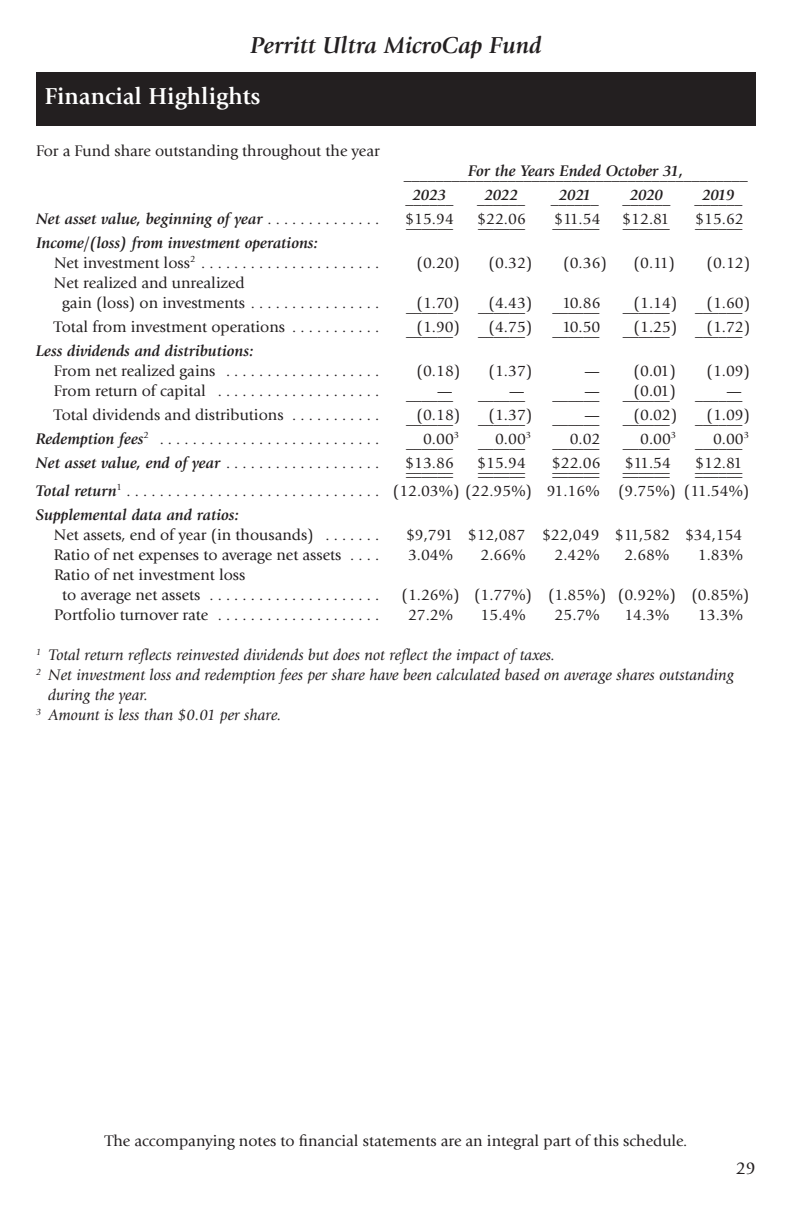
<style>
.page{position:relative;width:792px;height:1224px;background:#fff}
.page>*{position:absolute;margin:0;border:0;box-sizing:border-box;transform-origin:0 0}
.t1{font:italic 700 24px "Giovanni Std";color:#231f20}
.t2{font:700 24px "Giovanni Std";color:#fff}
.t3{font:18px "Giovanni Std";color:#231f20}
.t4{font:16px/20px "Giovanni Std";color:#231f20}
.t5{font:italic 700 16px/24px "Giovanni Std";color:#231f20}
.t6{font:italic 16px "Giovanni Std";color:#231f20}
.s1{font-weight:400;font-style:normal}
.s2{font-weight:700;font-style:italic}
</style>
<div class="page">
<div style="left:36px;top:72px;width:720px;height:54px;background:#231f20"></div>
<h1 class="t1" style="left:250px;top:36px;width:293px">Perritt Ultra MicroCap Fund</h1>
<h1 class="t2" style="left:45px;top:87px;width:217px">Financial Highlights</h1>
<p class="t4" style="left:36px;top:142px;width:345px">For a Fund share outstanding throughout the year</p>
<p class="t5" style="left:404px;top:164px;width:345px">_ _ _ _ _ _ _ _ _F_o r_ _t _h_e _Y_e_a_r_s _E_n_d_e_d_ _O_c_t_o_b_e _r _3_1_, _ _ _ _ _ _ _ _ _2_0_2__3_</p>
<p class="t5" style="left:477px;top:188px;width:49px">_2_0_2__2_</p>
<p class="t5" style="left:551px;top:188px;width:49px">_2__0_21__</p>
<p class="t5" style="left:622px;top:188px;width:49px">_2_0_2__0_</p>
<p class="t5" style="left:695px;top:188px;width:49px">_2_0_1_9__</p>
<p class="t5" style="left:36px;top:208px;width:345px">Net asset value, beginning of year <span class="s1">. . . . . . . . . . . . . .</span></p>
<p class="t4" style="left:405px;top:210px;width:50px">$<span class="s2">_ _</span>1 <span class="s2">_</span>5 <span class="s2">_</span>. 9<span class="s2">_</span> 4<span class="s2">_</span></p>
<p class="t4" style="left:477px;top:210px;width:50px">$<span class="s2">_ _</span>2 <span class="s2">_</span>2 <span class="s2">_</span>. 0<span class="s2">_</span> 6<span class="s2">_</span></p>
<p class="t5" style="left:552px;top:212px;width:50px">_<sup>$</sup>_<sup>1</sup>_<sup>1</sup>_<sup>.</sup> <sup>5</sup>_ _<sup>4</sup></p>
<p class="t4" style="left:622px;top:210px;width:49px">$<span class="s2">_ _</span>1 <span class="s2">_</span>2<span class="s2">_</span>. 8<span class="s2">_</span> 1<span class="s2">_</span></p>
<p class="t4" style="left:695px;top:210px;width:50px">$<span class="s2">_ _</span>1 <span class="s2">_</span>5<span class="s2">_</span>. 6<span class="s2">_ _</span>2</p>
<p class="t4" style="left:54px;top:234px;width:327px;text-indent:-18px"><span class="s2">Income/(loss) from investment operations:<br></span>Net investment loss<sup>2</sup> . . . . . . . . . . . . . . . . . . . . . .</p>
<p class="t4" style="left:417px;top:254px;width:45px">(0.20)</p>
<p class="t4" style="left:489px;top:254px;width:45px">(0.32)</p>
<p class="t4" style="left:563px;top:254px;width:45px">(0.36)</p>
<p class="t4" style="left:634px;top:254px;width:43px">(0.11)</p>
<p class="t4" style="left:707px;top:254px;width:45px">(0.12)</p>
<p class="t4" style="left:62px;top:274px;width:319px;text-indent:-8px">Net realized and unrealized<br>gain (loss) on investments . . . . . . . . . . . . . . . .</p>
<p class="t5" style="left:406px;top:296px;width:196px">___<sup>1</sup>_<sup>.7</sup>_<sup>0</sup>_<sup>)</sup> __<sup>(</sup>_<sup>4</sup>_<sup>.4</sup>_<sup>3</sup>_ <sup>)</sup> __<sup>1</sup>_<sup>0</sup>_<sup>.8</sup>__<sup>6</sup></p>
<p class="t5" style="left:623px;top:296px;width:129px">_ _<sup>(</sup>_<sup>1</sup>_<sup>.</sup> <sup>1</sup>_ _<sup>4</sup> <sup>)</sup> _ _<sup>(</sup>_<sup>1</sup>_<sup>.</sup> <sup>6</sup>_ _<sup>0</sup> <sup>)</sup></p>
<p class="t4" style="left:417px;top:294px;width:8px">(</p>
<p class="t4" style="left:54px;top:318px;width:327px">Total from investment operations . . . . . . . . . . .</p>
<p class="t4" style="left:417px;top:318px;width:8px">(</p>
<p class="t5" style="left:406px;top:320px;width:196px">___<sup>1</sup>_<sup>.9</sup>_<sup>0</sup>_ <sup>)</sup> __<sup>(</sup>_<sup>4</sup>_<sup>.7</sup>_<sup>5</sup>_ <sup>)</sup> __<sup>1</sup>_<sup>0</sup>_<sup>.5</sup>_<sup>0</sup>_</p>
<p class="t5" style="left:623px;top:320px;width:129px">_ _<sup>(</sup>_<sup>1</sup>_<sup>.</sup> <sup>2</sup>_ _<sup>5</sup> <sup>)</sup> _ _<sup>(</sup>_<sup>1</sup>_<sup>.</sup> <sup>7</sup>_ _<sup>2</sup> <sup>)</sup></p>
<p class="t5" style="left:36px;top:340px;width:219px">Less dividends and distributions:</p>
<p class="t4" style="left:54px;top:362px;width:327px">From net realized gains . . . . . . . . . . . . . . . . . . .</p>
<p class="t4" style="left:417px;top:362px;width:45px">(0.18)</p>
<p class="t4" style="left:489px;top:362px;width:45px">(1.37)</p>
<p class="t4" style="left:584px;top:362px;width:93px">— (0.01)</p>
<p class="t4" style="left:707px;top:362px;width:45px">(1.09)</p>
<p class="t4" style="left:54px;top:382px;width:327px">From return of capital . . . . . . . . . . . . . . . . . . . .</p>
<p class="t4" style="left:437px;top:382px;width:17px">—</p>
<p class="t4" style="left:509px;top:382px;width:17px">—</p>
<p class="t4" style="left:584px;top:382px;width:17px">—</p>
<p class="t5" style="left:406px;top:384px;width:49px">______</p>
<p class="t5" style="left:478px;top:384px;width:49px">______</p>
<p class="t5" style="left:552px;top:384px;width:49px">______</p>
<p class="t5" style="left:623px;top:384px;width:121px">__<sup>(</sup>_<sup>0</sup>_<sup>.0</sup>_<sup>1</sup>_<sup>)</sup> ____<sup>—</sup>__</p>
<p class="t4" style="left:54px;top:406px;width:327px">Total dividends and distributions . . . . . . . . . . .</p>
<p class="t5" style="left:406px;top:408px;width:196px">__<sup>(</sup>_<sup>0</sup>_<sup>.1</sup>_<sup>8</sup>_<sup>)</sup> __<sup>(</sup>_<sup>1</sup>_<sup>.3</sup>_<sup>7</sup>_<sup>)</sup> _____<sup>—</sup>_</p>
<p class="t5" style="left:623px;top:408px;width:129px">_ _<sup>(</sup>_<sup>0</sup>_<sup>.</sup> <sup>0</sup>_ <sup>2</sup>_ <sup>)</sup> _ _<sup>(</sup>_<sup>1</sup>_<sup>.</sup> <sup>0</sup>_ _<sup>9</sup> <sup>)</sup></p>
<p class="t4" style="left:36px;top:430px;width:345px"><span class="s2">Redemption fees</span><sup>2</sup> . . . . . . . . . . . . . . . . . . . . . . . . . . .</p>
<p class="t4" style="left:423px;top:430px;width:37px">0.00<sup>3</sup></p>
<p class="t4" style="left:495px;top:430px;width:37px">0.00<sup>3</sup></p>
<p class="t4" style="left:570px;top:430px;width:32px">0.02</p>
<p class="t4" style="left:640px;top:430px;width:37px">0.00<sup>3</sup></p>
<p class="t4" style="left:713px;top:430px;width:37px">0.00<sup>3</sup></p>
<p class="t5" style="left:406px;top:432px;width:49px">______</p>
<p class="t5" style="left:478px;top:432px;width:49px">______</p>
<p class="t5" style="left:552px;top:432px;width:49px">______</p>
<p class="t5" style="left:623px;top:432px;width:49px">______</p>
<p class="t5" style="left:695px;top:432px;width:49px">______</p>
<p class="t5" style="left:36px;top:452px;width:345px">Net asset value, end of year <span class="s1">. . . . . . . . . . . . . . . . . . .</span></p>
<p class="t4" style="left:405px;top:454px;width:10px">$</p>
<p class="t5" style="left:430px;top:458px;width:25px">__<sup>.</sup> <sup>8</sup> __</p>
<p class="t4" style="left:477px;top:454px;width:10px">$</p>
<p class="t5" style="left:502px;top:458px;width:25px">__<sup>.</sup> <sup>9</sup> __</p>
<p class="t4" style="left:552px;top:454px;width:10px">$</p>
<p class="t5" style="left:576px;top:458px;width:17px">__<sup>.</sup> <sup>0</sup></p>
<p class="t5" style="left:623px;top:458px;width:50px">__<sup>$</sup> __<sup>1</sup> __ __<sup>4</sup></p>
<p class="t5" style="left:631px;top:458px;width:33px">__<sup>1</sup> __<sup>.</sup> <sup>5</sup></p>
<p class="t4" style="left:695px;top:454px;width:10px">$</p>
<p class="t5" style="left:478px;top:458px;width:49px">__ __<sup>1</sup> __<sup>5</sup> __ <sup>4</sup></p>
<p class="t4" style="left:36px;top:459px;width:715px;line-height:22px;text-indent:683px"><span class="s2">__</span>. 8 <span class="s2">__<br>Total return</span><sup>1</sup> . . . . . . . . . . . . . . . . . . . . . . . . . . . . . . . (12.03%) (22.95%) 91.16% (9.75%) (11.54%)</p>
<p class="t5" style="left:36px;top:504px;width:205px">Supplemental data and ratios:</p>
<p class="t4" style="left:54px;top:526px;width:327px">Net assets, end of year (in thousands) . . . . . . .</p>
<p class="t4" style="left:406px;top:526px;width:338px">$9,791 $12,087 $22,049 $11,582 $34,154</p>
<p class="t4" style="left:54px;top:546px;width:327px">Ratio of net expenses to average net assets . . . .</p>
<p class="t4" style="left:408px;top:546px;width:47px">3.04%</p>
<p class="t4" style="left:481px;top:546px;width:47px">2.66%</p>
<p class="t4" style="left:555px;top:546px;width:47px">2.42%</p>
<p class="t4" style="left:624px;top:546px;width:47px">2.68%</p>
<p class="t4" style="left:698px;top:546px;width:47px">1.83%</p>
<p class="t4" style="left:62px;top:566px;width:319px;text-indent:-8px">Ratio of net investment loss<br>to average net assets . . . . . . . . . . . . . . . . . . . . .</p>
<p class="t5" style="left:406px;top:458px;width:49px">__ __<sup>1</sup> __<sup>3</sup> __ <sup>6</sup></p>
<p class="t5" style="left:552px;top:458px;width:50px">__ __<sup>2</sup> __<sup>2</sup> __ __<sup>6</sup></p>
<p class="t5" style="left:695px;top:458px;width:49px">__ __<sup>1</sup> __<sup>2</sup> __ <sup>1</sup></p>
<p class="t4" style="left:402px;top:586px;width:349px">(1.26%) (1.77%) (1.85%) (0.92%) (0.85%)</p>
<p class="t4" style="left:54px;top:606px;width:327px">Portfolio turnover rate . . . . . . . . . . . . . . . . . . . .</p>
<p class="t4" style="left:408px;top:606px;width:47px">27.2%</p>
<p class="t4" style="left:481px;top:606px;width:47px">15.4%</p>
<p class="t4" style="left:555px;top:606px;width:47px">25.7%</p>
<p class="t4" style="left:624px;top:606px;width:47px">14.3%</p>
<p class="t4" style="left:698px;top:606px;width:47px">13.3%</p>
<p class="t6" style="left:36px;top:648px;width:521px"><sup>1</sup> Total return reflects reinvested dividends but does not reflect the impact of taxes.</p>
<p class="t6" style="left:36px;top:668px;width:700px"><sup>2</sup> Net investment loss and redemption fees per share have been calculated based on average shares outstanding</p>
<p class="t6" style="left:48px;top:688px;width:102px">during the year.</p>
<p class="t6" style="left:36px;top:708px;width:247px"><sup>3</sup> Amount is less than $0.01 per share.</p>
<p class="t4" style="left:105px;top:1132px;width:584px">The accompanying notes to financial statements are an integral part of this schedule.</p>
<p class="t3" style="left:736px;top:1161px;width:22px">29</p>
</div>
